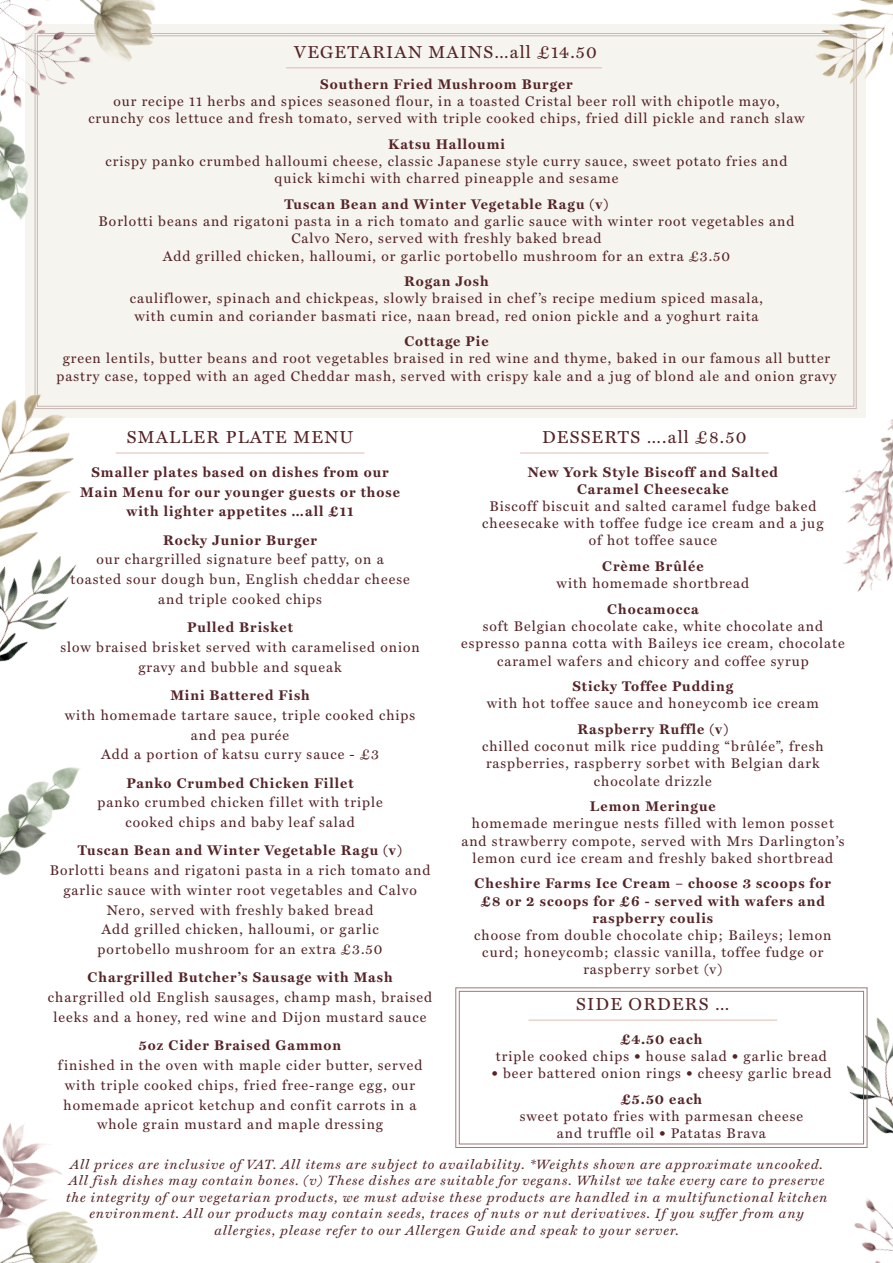
<style>
.page{position:relative;width:893px;height:1263px;background:#fff}
.page>*{position:absolute;margin:0;border:0;box-sizing:border-box;transform-origin:0 0}
.t1{font:17.4px "Miller Text";letter-spacing:.07em;color:#542427}
.t2{font:14.1px/17.1px "Miller Text";letter-spacing:.07em;color:#542427;text-align:center}
.t3{font:700 14.1px/17.1px "Miller Text";letter-spacing:.07em;color:#542427;text-align:center}
.t4{font:italic 13.5px/16.5px "Miller Text";letter-spacing:.07em;color:#542427;text-align:center}
.s1{font-weight:700}
</style>
<div class="page">
<div style="left:26px;top:24px;width:840px;height:394px;background:#f6f4ee"></div>
<svg style="left:35px;top:33px;width:822px;height:376px"></svg>
<img style="left:0;top:0;width:108px;height:129px">
<img style="left:52px;top:0;width:125px;height:77px">
<img style="left:0;top:1123px;width:61px;height:50px">
<img style="left:868px;top:1017px;width:25px;height:117px">
<img style="left:0;top:605px;width:63px;height:57px">
<img style="left:0;top:1173px;width:98px;height:90px">
<img style="left:800px;top:384px;width:93px;height:208px">
<img style="left:854px;top:1198px;width:39px;height:65px">
<img style="left:0;top:74px;width:50px;height:161px">
<img style="left:789px;top:0;width:104px;height:118px">
<img style="left:0;top:366px;width:106px;height:239px">
<img style="left:0;top:767px;width:80px;height:108px">
<hr style="left:520px;top:453px;width:249px;height:1px;background:#debcb3">
<hr style="left:116px;top:453px;width:248px;height:1px;background:#debcb3">
<svg style="left:455px;top:987px;width:413px;height:161px"></svg>
<div style="left:459px;top:991px;width:405px;height:153px;border:1px solid #9a7a75"></div>
<hr style="left:286px;top:68px;width:316px;height:1px;background:#debcb3">
<p class="t1" style="left:294px;top:42px;width:304px">VEGETARIAN MAINS…all £14.50</p>
<p class="t3" style="left:320px;top:75px;width:254px">Southern Fried Mushroom Burger</p>
<p class="t2" style="left:88px;top:92px;width:718px">our recipe 11 herbs and spices seasoned flour, in a toasted Cristal beer roll with chipotle mayo, crunchy cos lettuce and fresh tomato, served with triple cooked chips, fried dill pickle and ranch slaw</p>
<p class="t3" style="left:388px;top:135px;width:118px">Katsu Halloumi</p>
<p class="t2" style="left:105px;top:152px;width:683px">crispy panko crumbed halloumi cheese, classic Japanese style curry sauce, sweet potato fries and quick kimchi with charred pineapple and sesame</p>
<p class="t3" style="left:284px;top:195px;width:326px">Tuscan Bean and Winter Vegetable Ragu (v)</p>
<p class="t2" style="left:99px;top:212px;width:697px">Borlotti beans and rigatoni pasta in a rich tomato and garlic sauce with winter root vegetables and<br>Calvo Nero, served with freshly baked bread<br>Add grilled chicken, halloumi, or garlic portobello mushroom for an extra £3.50</p>
<p class="t3" style="left:404px;top:272px;width:86px">Rogan Josh</p>
<p class="t2" style="left:130px;top:289px;width:635px">cauliflower, spinach and chickpeas, slowly braised in chef ’s recipe medium spiced masala, with cumin and coriander basmati rice, naan bread, red onion pickle and a yoghurt raita</p>
<p class="t3" style="left:404px;top:332px;width:86px">Cottage Pie</p>
<p class="t2" style="left:56px;top:349px;width:782px">green lentils, butter beans and root vegetables braised in red wine and thyme, baked in our famous all butter pastry case, topped with an aged Cheddar mash, served with crispy kale and a jug of blond ale and onion gravy</p>
<p class="t1" style="left:127px;top:427px;width:228px">SMALLER PLATE MENU</p>
<p class="t1" style="left:542px;top:427px;width:206px">DESSERTS ….all £8.50</p>
<p class="t3" style="left:528px;top:463px;width:252px">New York Style Biscoff and Salted<br>Caramel Cheesecake</p>
<p class="t2" style="left:482px;top:497px;width:343px">Biscoff biscuit and salted caramel fudge baked cheesecake with toffee fudge ice cream and a jug of hot toffee sauce</p>
<p class="t3" style="left:602px;top:557px;width:103px">Crème Brûlée</p>
<p class="t2" style="left:557px;top:574px;width:194px">with homemade shortbread</p>
<p class="t3" style="left:607px;top:600px;width:93px">Chocamocca</p>
<p class="t2" style="left:461px;top:617px;width:385px">soft Belgian chocolate cake, white chocolate and espresso panna cotta with Baileys ice cream, chocolate caramel wafers and chicory and coffee syrup</p>
<p class="t3" style="left:572px;top:677px;width:162px">Sticky Toffee Pudding</p>
<p class="t2" style="left:487px;top:694px;width:334px">with hot toffee sauce and honeycomb ice cream</p>
<p class="t3" style="left:577px;top:720px;width:152px">Raspberry Ruffle (v)</p>
<p class="t2" style="left:482px;top:737px;width:343px">chilled coconut milk rice pudding “brûlée”, fresh raspberries, raspberry sorbet with Belgian dark chocolate drizzle</p>
<p class="t3" style="left:590px;top:797px;width:127px">Lemon Meringue</p>
<p class="t2" style="left:461px;top:814px;width:385px">homemade meringue nests filled with lemon posset and strawberry compote, served with Mrs Darlington’s lemon curd ice cream and freshly baked shortbread</p>
<p class="t3" style="left:475px;top:874px;width:358px">Cheshire Farms Ice Cream – choose 3 scoops for £8 or 2 scoops for £6 - served with wafers and raspberry coulis</p>
<p class="t2" style="left:474px;top:925px;width:359px">choose from double chocolate chip; Baileys; lemon curd; honeycomb; classic vanilla, toffee fudge or raspberry sorbet (v)</p>
<p class="t3" style="left:80px;top:461px;width:321px;line-height:19.8px">Smaller plates based on dishes from our<br>Main Menu for our younger guests or those with lighter appetites …all £11</p>
<p class="t3" style="left:163px;top:530px;width:155px">Rocky Junior Burger</p>
<p class="t2" style="left:70px;top:549px;width:341px;line-height:19.8px">our chargrilled signature beef patty, on a toasted sour dough bun, English cheddar cheese and triple cooked chips</p>
<p class="t3" style="left:187px;top:618px;width:107px">Pulled Brisket</p>
<p class="t2" style="left:60px;top:636px;width:361px;line-height:19.8px">slow braised brisket served with caramelised onion gravy and bubble and squeak</p>
<p class="t3" style="left:170px;top:686px;width:141px">Mini Battered Fish</p>
<p class="t2" style="left:65px;top:704px;width:352px;line-height:19.8px">with homemade tartare sauce, triple cooked chips and pea purée<br>Add a portion of katsu curry sauce - £3</p>
<p class="t3" style="left:127px;top:773px;width:228px">Panko Crumbed Chicken Fillet</p>
<p class="t2" style="left:98px;top:792px;width:287px;line-height:19.8px">panko crumbed chicken fillet with triple cooked chips and baby leaf salad</p>
<p class="t3" style="left:78px;top:841px;width:326px">Tuscan Bean and Winter Vegetable Ragu (v)</p>
<p class="t2" style="left:50px;top:859px;width:382px;line-height:19.8px">Borlotti beans and rigatoni pasta in a rich tomato and garlic sauce with winter root vegetables and Calvo Nero, served with freshly baked bread<br>Add grilled chicken, halloumi, or garlic<br>portobello mushroom for an extra £3.50</p>
<p class="t3" style="left:87px;top:968px;width:307px">Chargrilled Butcher’s Sausage with Mash</p>
<p class="t2" style="left:48px;top:986px;width:386px;line-height:19.8px">chargrilled old English sausages, champ mash, braised leeks and a honey, red wine and Dijon mustard sauce</p>
<p class="t3" style="left:139px;top:1036px;width:204px">5oz Cider Braised Gammon</p>
<p class="t2" style="left:58px;top:1054px;width:366px;line-height:19.8px">finished in the oven with maple cider butter, served with triple cooked chips, fried free-range egg, our homemade apricot ketchup and confit carrots in a whole grain mustard and maple dressing</p>
<p class="t1" style="left:576px;top:994px;width:155px">SIDE ORDERS …</p>
<p class="t2" style="left:496px;top:1029px;width:333px"><span class="s1">£4.50 each<br></span>triple cooked chips <span class="s1">•</span> house salad <span class="s1">•</span> garlic bread</p>
<p class="t2" style="left:491px;top:1059px;width:342px;line-height:25.7px"><span class="s1">•</span> beer battered onion rings <span class="s1">•</span> cheesy garlic bread <span class="s1">£5.50 each</span></p>
<p class="t2" style="left:520px;top:1107px;width:285px">sweet potato fries with parmesan cheese and truffle oil <span class="s1">•</span> Patatas Brava</p>
<p class="t4" style="left:66px;top:1156px;width:763px">All prices are inclusive of VAT. All items are subject to availability. *Weights shown are approximate uncooked.<br>All fish dishes may contain bones. (v) These dishes are suitable for vegans. Whilst we take every care to preserve the integrity of our vegetarian products, we must advise these products are handled in a multifunctional kitchen environment. All our products may contain seeds, traces of nuts or nut derivatives. If you suffer from any allergies, please refer to our Allergen Guide and speak to your server.</p>
</div>
